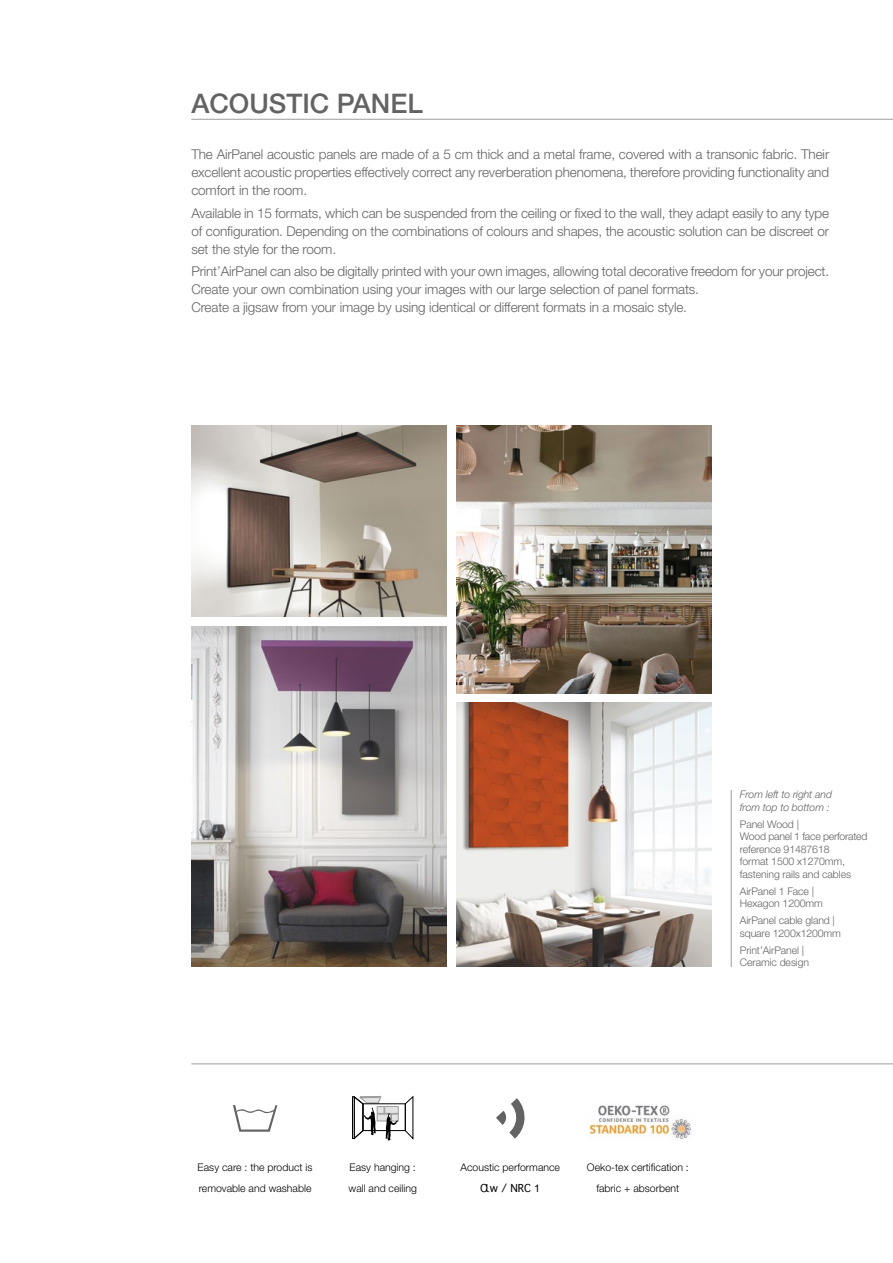
<style>
.page{position:relative;width:893px;height:1263px;background:#fff}
.page>*{position:absolute;margin:0;border:0;box-sizing:border-box;transform-origin:0 0}
.t1{font:500 27px "Helvetica Neue";color:#646363}
.t2{font:300 13.5px/18px "Helvetica Neue";letter-spacing:-.01em;color:#646363;text-align:justify}
.t3{font:300 10.5px/12.6px "Helvetica Neue";letter-spacing:-.01em;color:#646363}
.t4{font:300 10.5px/21px "Helvetica Neue";color:#000}
.t5{font:italic 300 10.5px/12.6px "Helvetica Neue";letter-spacing:-.01em;color:#646363}
.t6{font:10.5px "Geneva";color:#000}
.s1{font-family:"Arial"}
</style>
<div class="page">
<svg style="left:233px;top:1105px;width:44px;height:27px"></svg>
<svg style="left:352px;top:1096px;width:61px;height:44px"></svg>
<svg style="left:496px;top:1098px;width:29px;height:40px"></svg>
<hr style="left:191px;top:1063px;width:702px;height:1px;background:#9d9d9c">
<hr style="left:191px;top:119px;width:702px;height:1px;background:#9d9d9c">
<img style="left:191px;top:425px;width:255px;height:192px">
<img style="left:191px;top:626px;width:255px;height:340px">
<img style="left:456px;top:425px;width:255px;height:268px">
<img style="left:456px;top:703px;width:255px;height:263px">
<hr style="left:731px;top:790px;width:1px;height:177px;background:#9d9d9c">
<img style="left:589px;top:1105px;width:103px;height:35px">
<h1 class="t1" style="left:191px;top:87px;width:233px">ACOUSTIC PANEL</h1>
<p class="t2" style="left:191px;top:145px;width:639px">The AirPanel acoustic panels are made of a 5 cm thick and a metal frame, covered with a transonic fabric. Their excellent acoustic properties effectively correct any reverberation phenomena, therefore providing functionality and comfort in the room.</p>
<p class="t2" style="left:191px;top:204px;width:639px">Available in 15 formats, which can be suspended from the ceiling or fixed to the wall, they adapt easily to any type of configuration. Depending on the combinations of colours and shapes, the acoustic solution can be discreet or set the style for the room.</p>
<p class="t2" style="left:191px;top:262px;width:639px;text-align:left">Print’AirPanel can also be digitally printed with your own images, allowing total decorative freedom for your project.<br>Create your own combination using your images with our large selection of panel formats.<br>Create a jigsaw from your image by using identical or different formats in a mosaic style.</p>
<p class="t5" style="left:740px;top:788px;width:94px">From left to right and from top to bottom :</p>
<p class="t3" style="left:740px;top:817px;width:129px">Panel Wood |<br>Wood panel 1 face perforated reference 91487618<br>format 1500 x1270mm, fastening rails and cables</p>
<p class="t3" style="left:740px;top:885px;width:85px">AirPanel 1 Face |<br>Hexagon 1200mm</p>
<p class="t3" style="left:740px;top:914px;width:103px">AirPanel cable gland | square 1200x1200mm</p>
<p class="t3" style="left:740px;top:943px;width:71px">Print’AirPanel |<br>Ceramic design</p>
<p class="t4" style="left:198px;top:1156px;width:116px">Easy care : the product is removable and washable</p>
<p class="t4" style="left:349px;top:1156px;width:70px">Easy hanging : wall and ceiling</p>
<p class="t4" style="left:461px;top:1156px;width:101px">Acoustic performance</p>
<p class="t6" style="left:481px;top:1182px;width:61px">Ɑw / NRC <span class="s1">1</span></p>
<p class="t4" style="left:587px;top:1156px;width:103px;text-align:center">Oeko-tex certification : fabric + absorbent</p>
</div>
